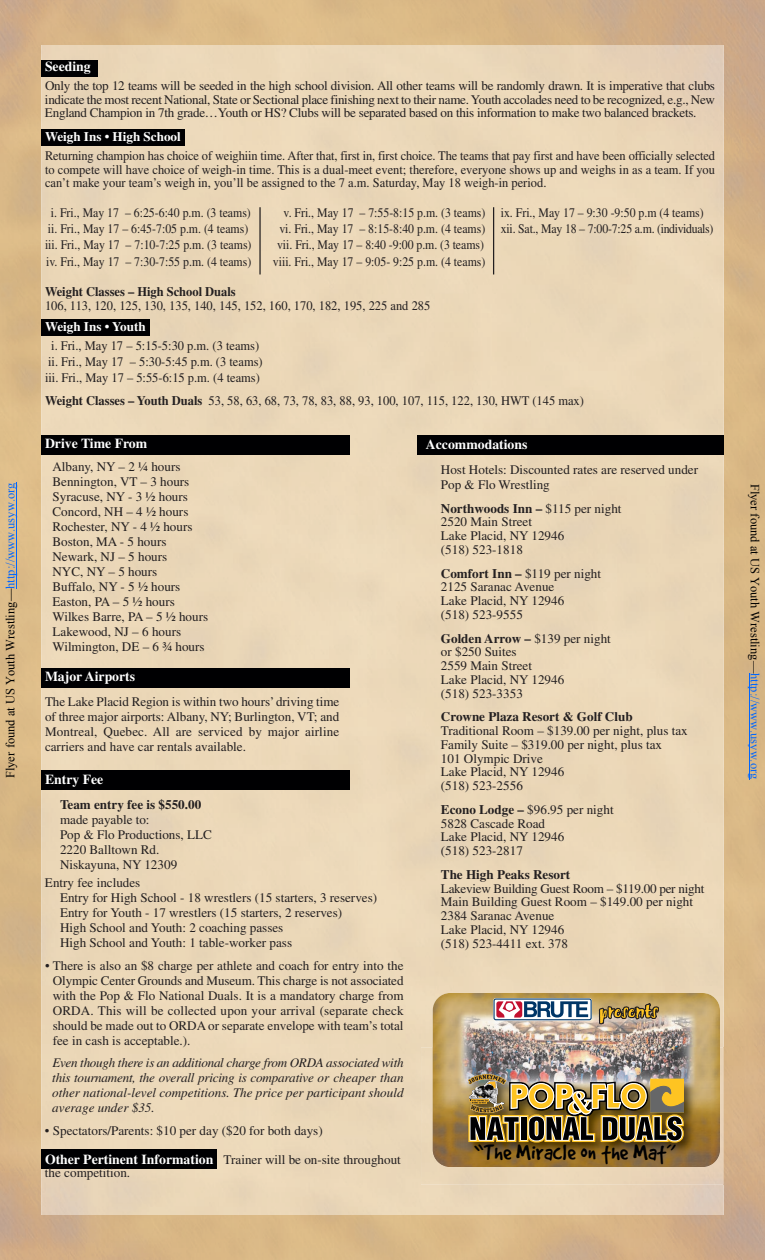
<style>
.page{position:relative;width:765px;height:1260px;background:#fff}
.page>*{position:absolute;margin:0;border:0;box-sizing:border-box;transform-origin:0 0}
.t1{font:24.38px "Good Dog";letter-spacing:.01em;color:#000002}
.t2{font:700 13.75px "Times";color:#fff}
.t3{font:13.12px/15px "Times";color:#231f20}
.t4{font:13.12px/13.8px "Times";color:#231f20;text-align:justify;scale:.95 1}
.t5{font:13.12px/16.2px "Times";color:#231f20;text-align:center;scale:.9 1}
.t6{font:italic 13.12px/15px "Times";color:#231f20;text-align:justify}
.t7{font:700 13.12px "Times";color:#231f20}
.t8{font:700 13.12px "Times";color:#fff}
.t9{font:700 13.12px "Times";color:#231f20;scale:.95 1}
.t10{font:12.5px "Times New Roman";color:#000}
.s1{font-weight:700}
.s2{font-weight:700;font-size:13.75px;color:#fff}
.s3{color:#06f}
</style>
<div class="page">
<img style="left:0;top:0;width:765px;height:1260px">
<div style="left:41px;top:45px;width:683px;height:1170px;background:#ebd8b8"></div>
<div style="left:41px;top:435px;width:309px;height:20px;background:#000002"></div>
<div style="left:41px;top:130px;width:144px;height:16px;background:#000002"></div>
<div style="left:41px;top:320px;width:109px;height:16px;background:#000002"></div>
<div style="left:41px;top:60px;width:57px;height:16px;background:#000002"></div>
<div style="left:41px;top:1150px;width:176px;height:19px;background:#000002"></div>
<div style="left:417px;top:435px;width:307px;height:20px;background:#000002"></div>
<div style="left:41px;top:668px;width:309px;height:20px;background:#000002"></div>
<div style="left:41px;top:770px;width:309px;height:20px;background:#000002"></div>
<hr style="left:259px;top:207px;width:2px;height:68px;background:#231f20">
<hr style="left:493px;top:207px;width:1px;height:68px;background:#231f20">
<img style="left:433px;top:993px;width:287px;height:174px;border-radius:18px">
<img style="left:421px;top:1047px;width:320px;height:138px">
<img style="left:433px;top:1149px;width:287px;height:18px">
<img style="left:468px;top:1074px;width:216px;height:69px">
<div style="left:493px;top:998px;width:99px;height:23px;border:2px solid #fff;border-radius:2px"></div>
<div style="left:494px;top:999px;width:98px;height:21px;border:1px solid #003667;border-radius:2px"></div>
<svg style="left:496px;top:1001px;width:92px;height:17px"></svg>
<svg style="left:599px;top:1003px;width:60px;height:21px"></svg>
<hr style="left:16px;top:482px;width:1px;height:107px;background:#06f">
<hr style="left:749px;top:673px;width:1px;height:106px;background:#06f">
<p class="t2" style="left:45px;top:58px;width:47px">Seeding</p>
<p class="t3" style="left:45px;top:79px;width:672px;line-height:13.8px;text-align:justify">Only the top 12 teams will be seeded in the high school division. All other teams will be randomly drawn. It is imperative that clubs indicate the most recent National, State or Sectional place finishing next to their name. Youth accolades need to be recognized, e.g., New England Champion in 7th grade…Youth or HS? Clubs will be separated based on this information to make two balanced brackets.</p>
<p class="t8" style="left:45px;top:129px;width:137px">Weigh Ins • High School</p>
<p class="t4" style="left:45px;top:149px;width:707px">Returning champion has choice of weighiin time. After that, first in, first choice. The teams that pay first and have been officially selected to compete will have choice of weigh-in time. This is a dual-meet event; therefore, everyone shows up and weighs in as a team. If you can’t make your team’s weigh in, you’ll be assigned to the 7 a.m. Saturday, May 18 weigh-in period.</p>
<p class="t5" style="left:45px;top:204px;width:231px">i. Fri., May 17 – 6:25-6:40 p.m. (3 teams) ii. Fri., May 17 – 6:45-7:05 p.m. (4 teams) iii. Fri., May 17 – 7:10-7:25 p.m. (3 teams) iv. Fri., May 17 – 7:30-7:55 p.m. (4 teams)</p>
<p class="t5" style="left:273px;top:204px;width:238px;text-align:right">v. Fri., May 17 – 7:55-8:15 p.m. (3 teams) vi. Fri., May 17 – 8:15-8:40 p.m. (4 teams) vii. Fri., May 17 – 8:40 -9:00 p.m. (3 teams) viii. Fri., May 17 – 9:05- 9:25 p.m. (4 teams)</p>
<p class="t5" style="left:501px;top:204px;width:238px;text-align:left">ix. Fri., May 17 – 9:30 -9:50 p.m (4 teams) xii. Sat., May 18 – 7:00-7:25 a.m. (individuals)</p>
<p class="t9" style="left:45px;top:284px;width:202px">Weight Classes – High School Duals</p>
<p class="t4" style="left:45px;top:298px;width:407px">106, 113, 120, 125, 130, 135, 140, 145, 152, 160, 170, 182, 195, 225 and 285</p>
<p class="t8" style="left:45px;top:319px;width:102px">Weigh Ins • Youth</p>
<p class="t4" style="left:45px;top:337px;width:231px;line-height:16.2px;text-align:center">i. Fri., May 17 – 5:15-5:30 p.m. (3 teams) ii. Fri., May 17 – 5:30-5:45 p.m. (3 teams) iii. Fri., May 17 – 5:55-6:15 p.m. (4 teams)</p>
<p class="t4" style="left:45px;top:393px;width:569px"><span class="s1">Weight Classes – Youth Duals</span> 53, 58, 63, 68, 73, 78, 83, 88, 93, 100, 107, 115, 122, 130, HWT (145 max)</p>
<p class="t2" style="left:426px;top:436px;width:103px">Accommodations</p>
<p class="t3" style="left:441px;top:462px;width:259px">Host Hotels: Discounted rates are reserved under<br>Pop &amp; Flo Wrestling</p>
<p class="t3" style="left:441px;top:501px;width:182px;line-height:13.8px"><span class="s1">Northwoods Inn –</span> $115 per night<br>2520 Main Street<br>Lake Placid, NY 12946<br>(518) 523-1818</p>
<p class="t3" style="left:441px;top:566px;width:162px;line-height:13.8px"><span class="s1">Comfort Inn –</span> $119 per night<br>2125 Saranac Avenue<br>Lake Placid, NY 12946<br>(518) 523-9555</p>
<p class="t3" style="left:441px;top:631px;width:171px;line-height:13.8px"><span class="s1">Golden Arrow –</span> $139 per night or $250 Suites<br>2559 Main Street<br>Lake Placid, NY 12946<br>(518) 523-3353</p>
<p class="t7" style="left:441px;top:709px;width:193px">Crowne Plaza Resort &amp; Golf Club</p>
<p class="t3" style="left:441px;top:724px;width:248px;line-height:13.8px">Traditional Room – $139.00 per night, plus tax<br>Family Suite – $319.00 per night, plus tax<br>101 Olympic Drive<br>Lake Placid, NY 12946<br>(518) 523-2556</p>
<p class="t3" style="left:441px;top:803px;width:174px;line-height:13.8px"><span class="s1">Econo Lodge –</span> $96.95 per night<br>5828 Cascade Road<br>Lake Placid, NY 12946<br>(518) 523-2817</p>
<p class="t7" style="left:441px;top:867px;width:131px">The High Peaks Resort</p>
<p class="t3" style="left:441px;top:881px;width:265px;line-height:13.8px">Lakeview Building Guest Room – $119.00 per night<br>Main Building Guest Room – $149.00 per night<br>2384 Saranac Avenue<br>Lake Placid, NY 12946<br>(518) 523-4411 ext. 378</p>
<p class="t2" style="left:45px;top:435px;width:104px">Drive Time From</p>
<p class="t3" style="left:52px;top:459px;width:157px">Albany, NY – 2 ¼ hours<br>Bennington, VT – 3 hours<br>Syracuse, NY - 3 ½ hours<br>Concord, NH – 4 ½ hours<br>Rochester, NY - 4 ½ hours<br>Boston, MA - 5 hours<br>Newark, NJ – 5 hours<br>NYC, NY – 5 hours<br>Buffalo, NY - 5 ½ hours<br>Easton, PA – 5 ½ hours<br>Wilkes Barre, PA – 5 ½ hours<br>Lakewood, NJ – 6 hours<br>Wilmington, DE – 6 ¾ hours</p>
<p class="t2" style="left:45px;top:668px;width:92px">Major Airports</p>
<p class="t3" style="left:45px;top:694px;width:296px;text-align:justify">The Lake Placid Region is within two hours’ driving time of three major airports: Albany, NY; Burlington, VT; and Montreal, Quebec. All are serviced by major airline carriers and have car rentals available.</p>
<p class="t2" style="left:45px;top:771px;width:60px">Entry Fee</p>
<p class="t7" style="left:60px;top:796px;width:143px">Team entry fee is $550.00</p>
<p class="t3" style="left:60px;top:812px;width:153px">made payable to:<br>Pop &amp; Flo Productions, LLC<br>2220 Balltown Rd.<br>Niskayuna, NY 12309</p>
<p class="t3" style="left:60px;top:875px;width:319px;text-indent:-15px">Entry fee includes<br>Entry for High School - 18 wrestlers (15 starters, 3 reserves)<br>Entry for Youth - 17 wrestlers (15 starters, 2 reserves)<br>High School and Youth: 2 coaching passes<br>High School and Youth: 1 table-worker pass</p>
<p class="t3" style="left:53px;top:958px;width:352px;text-align:justify;text-indent:-8px">• There is also an $8 charge per athlete and coach for entry into the Olympic Center Grounds and Museum. This charge is not associated with the Pop &amp; Flo National Duals. It is a mandatory charge from ORDA. This will be collected upon your arrival (separate check should be made out to ORDA or separate envelope with team’s total fee in cash is acceptable.).</p>
<p class="t6" style="left:52px;top:1056px;width:353px">Even though there is an additional charge from ORDA associated with this tournament, the overall pricing is comparative or cheaper than other national-level competitions. The price per participant should average under $35.</p>
<p class="t3" style="left:45px;top:1116px;width:357px;line-height:28.8px">• Spectators/Parents: $10 per day ($20 for both days)<br><span class="s2">Other Pertinent Information</span> Trainer will be on-site throughout</p>
<p class="t3" style="left:45px;top:1165px;width:87px">the competition.</p>
<p class="t10" style="left:3px;top:778px;width:297px;rotate:-90deg">Flyer found at US Youth Wrestling—<span class="s3">http://www.usyw.org</span></p>
<p class="t10" style="left:762px;top:484px;width:297px;rotate:90deg">Flyer found at US Youth Wrestling—<span class="s3">http://www.usyw.org</span></p>
<h1 class="t1" style="left:474px;top:1140px;width:203px">“The Miracle on the Mat”</h1>
</div>
